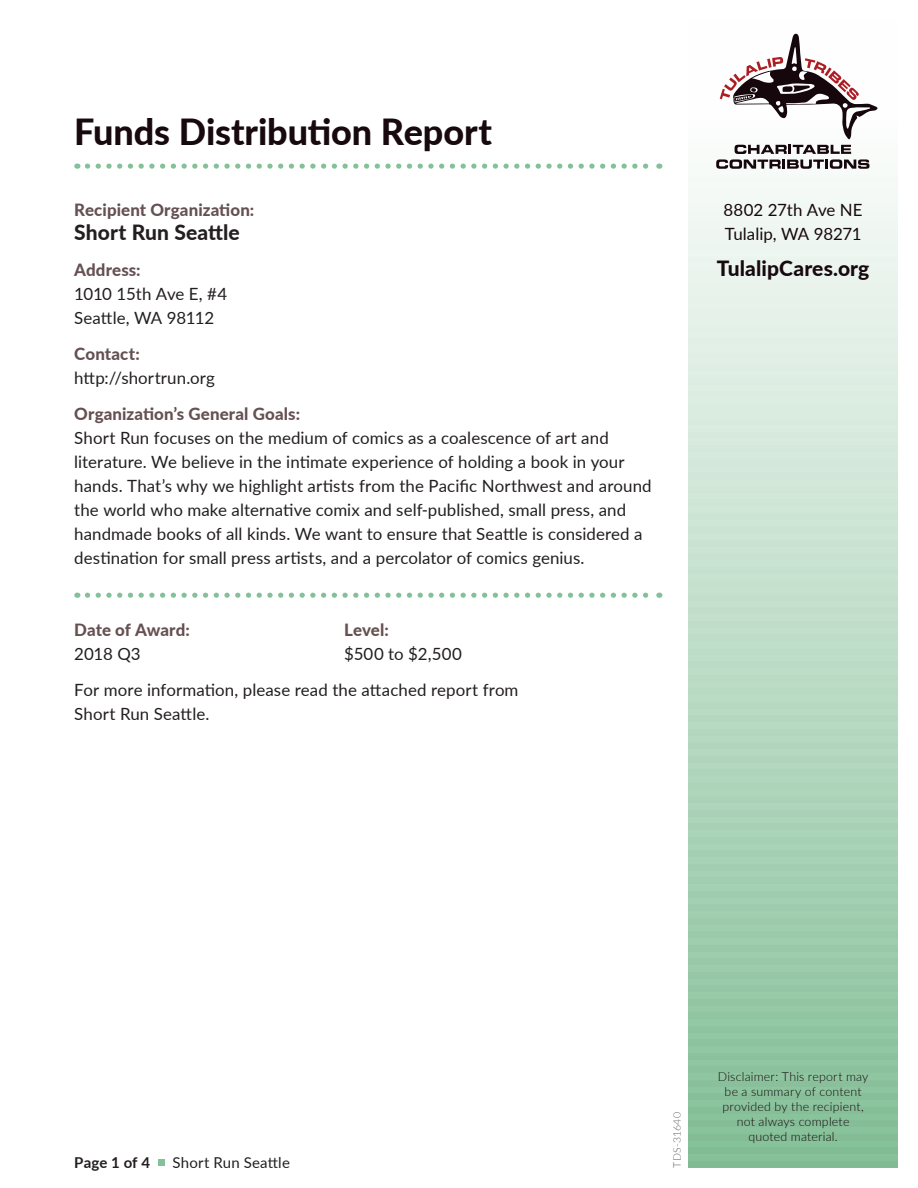
<style>
.page{position:relative;width:918px;height:1188px;background:#fff}
.page>*{position:absolute;margin:0;border:0;box-sizing:border-box;transform-origin:0 0}
.t1{font:800 36px "Lato";letter-spacing:-.005em;color:#17090e}
.t2{font:800 21px "Lato";letter-spacing:.005em;color:#17090e}
.t3{font:800 21px "Lato";letter-spacing:.005em;color:#231f20}
.t4{font:16.8px/24px "Lato";letter-spacing:.005em;color:#231f20}
.t5{font:800 16.8px "Lato";letter-spacing:.005em;color:#655052}
.t6{font:16.8px/24px "Lato";letter-spacing:-.005em;color:#17090e}
.t7{font:15px "Lato";letter-spacing:.01em;color:#231f20}
.t8{font:700 15px "Lato";letter-spacing:.005em;color:#231f20}
.t9{font:300 12.3px/14.9px "Lato";letter-spacing:.015em;color:#17090e;text-align:center}
.t10{font:300 10.5px "Lato";letter-spacing:.02em;color:#636466}
</style>
<div class="page">
<svg style="left:688px;top:144px;width:210px;height:1017px;background:#bdddc8"></svg>
<div style="left:688px;top:135px;width:210px;height:7px;background:#fafcfb"></div>
<div style="left:688px;top:148px;width:210px;height:7px;background:#f9fbf9"></div>
<div style="left:688px;top:162px;width:210px;height:7px;background:#f7fbf8"></div>
<div style="left:688px;top:176px;width:210px;height:6px;background:#f5f9f6"></div>
<div style="left:688px;top:189px;width:210px;height:7px;background:#f4f9f5"></div>
<div style="left:688px;top:202px;width:210px;height:7px;background:#f2f8f4"></div>
<div style="left:688px;top:216px;width:210px;height:7px;background:#f1f7f3"></div>
<div style="left:688px;top:230px;width:210px;height:6px;background:#eff6f1"></div>
<div style="left:688px;top:243px;width:210px;height:7px;background:#edf5f0"></div>
<div style="left:688px;top:256px;width:210px;height:7px;background:#ecf4ee"></div>
<div style="left:688px;top:270px;width:210px;height:7px;background:#eaf4ed"></div>
<div style="left:688px;top:284px;width:210px;height:6px;background:#e8f3eb"></div>
<div style="left:688px;top:297px;width:210px;height:7px;background:#e7f2ea"></div>
<div style="left:688px;top:310px;width:210px;height:7px;background:#e5f1e9"></div>
<div style="left:688px;top:324px;width:210px;height:7px;background:#e4f0e8"></div>
<div style="left:688px;top:338px;width:210px;height:6px;background:#e2efe6"></div>
<div style="left:688px;top:351px;width:210px;height:7px;background:#e0eee5"></div>
<div style="left:688px;top:364px;width:210px;height:7px;background:#dfede3"></div>
<div style="left:688px;top:378px;width:210px;height:7px;background:#ddede2"></div>
<div style="left:688px;top:392px;width:210px;height:6px;background:#dbece0"></div>
<div style="left:688px;top:405px;width:210px;height:7px;background:#daebdf"></div>
<div style="left:688px;top:418px;width:210px;height:7px;background:#d8eade"></div>
<div style="left:688px;top:432px;width:210px;height:7px;background:#d7e9dd"></div>
<div style="left:688px;top:446px;width:210px;height:6px;background:#d5e8db"></div>
<div style="left:688px;top:459px;width:210px;height:7px;background:#d3e7da"></div>
<div style="left:688px;top:472px;width:210px;height:7px;background:#d2e7d8"></div>
<div style="left:688px;top:486px;width:210px;height:7px;background:#d0e6d7"></div>
<div style="left:688px;top:500px;width:210px;height:6px;background:#cee5d5"></div>
<div style="left:688px;top:513px;width:210px;height:7px;background:#cde4d4"></div>
<div style="left:688px;top:526px;width:210px;height:7px;background:#cbe3d3"></div>
<div style="left:688px;top:540px;width:210px;height:7px;background:#cae2d2"></div>
<div style="left:688px;top:554px;width:210px;height:6px;background:#c8e1d0"></div>
<div style="left:688px;top:567px;width:210px;height:7px;background:#c6e0cf"></div>
<div style="left:688px;top:580px;width:210px;height:7px;background:#c5e0cd"></div>
<div style="left:688px;top:594px;width:210px;height:7px;background:#c3dfcc"></div>
<div style="left:688px;top:608px;width:210px;height:6px;background:#c1deca"></div>
<div style="left:688px;top:621px;width:210px;height:7px;background:#c0ddc9"></div>
<div style="left:688px;top:634px;width:210px;height:7px;background:#bfdcc8"></div>
<div style="left:688px;top:648px;width:210px;height:7px;background:#bddcc7"></div>
<div style="left:688px;top:662px;width:210px;height:6px;background:#bbdbc5"></div>
<div style="left:688px;top:675px;width:210px;height:7px;background:#badac4"></div>
<div style="left:688px;top:688px;width:210px;height:7px;background:#b8d9c3"></div>
<div style="left:688px;top:702px;width:210px;height:7px;background:#b7d8c2"></div>
<div style="left:688px;top:716px;width:210px;height:6px;background:#b5d7c0"></div>
<div style="left:688px;top:729px;width:210px;height:7px;background:#b3d6bf"></div>
<div style="left:688px;top:742px;width:210px;height:7px;background:#b2d5bd"></div>
<div style="left:688px;top:756px;width:210px;height:7px;background:#b0d5bc"></div>
<div style="left:688px;top:770px;width:210px;height:6px;background:#afd4bb"></div>
<div style="left:688px;top:783px;width:210px;height:7px;background:#add3b9"></div>
<div style="left:688px;top:796px;width:210px;height:7px;background:#abd2b8"></div>
<div style="left:688px;top:810px;width:210px;height:7px;background:#aad1b7"></div>
<div style="left:688px;top:824px;width:210px;height:6px;background:#a8d0b5"></div>
<div style="left:688px;top:837px;width:210px;height:7px;background:#a6cfb4"></div>
<div style="left:688px;top:850px;width:210px;height:7px;background:#a5cfb2"></div>
<div style="left:688px;top:864px;width:210px;height:7px;background:#a3ceb1"></div>
<div style="left:688px;top:878px;width:210px;height:6px;background:#a2cdb0"></div>
<div style="left:688px;top:891px;width:210px;height:7px;background:#a0ccae"></div>
<div style="left:688px;top:904px;width:210px;height:7px;background:#9ecbad"></div>
<div style="left:688px;top:918px;width:210px;height:7px;background:#9dcaab"></div>
<div style="left:688px;top:932px;width:210px;height:6px;background:#9bc9aa"></div>
<div style="left:688px;top:945px;width:210px;height:7px;background:#99c8a9"></div>
<div style="left:688px;top:958px;width:210px;height:7px;background:#98c8a7"></div>
<div style="left:688px;top:972px;width:210px;height:7px;background:#96c7a6"></div>
<div style="left:688px;top:986px;width:210px;height:6px;background:#95c6a5"></div>
<div style="left:688px;top:999px;width:210px;height:7px;background:#93c5a3"></div>
<div style="left:688px;top:1012px;width:210px;height:7px;background:#91c4a2"></div>
<div style="left:688px;top:1026px;width:210px;height:7px;background:#90c3a0"></div>
<div style="left:688px;top:1040px;width:210px;height:6px;background:#8ec39f"></div>
<div style="left:688px;top:1053px;width:210px;height:7px;background:#8cc19e"></div>
<div style="left:688px;top:1066px;width:210px;height:7px;background:#8bc19c"></div>
<div style="left:688px;top:1080px;width:210px;height:7px;background:#89c09b"></div>
<div style="left:688px;top:1094px;width:210px;height:6px;background:#88bf9a"></div>
<div style="left:688px;top:1107px;width:210px;height:7px;background:#86be98"></div>
<div style="left:688px;top:1120px;width:210px;height:7px;background:#84bd97"></div>
<div style="left:688px;top:1134px;width:210px;height:7px;background:#83bc95"></div>
<div style="left:688px;top:1148px;width:210px;height:6px;background:#81bc94"></div>
<div style="left:688px;top:1161px;width:210px;height:7px;background:#80bb93"></div>
<svg style="left:720px;top:34px;width:158px;height:105px"></svg>
<svg style="left:716px;top:145px;width:154px;height:24px"></svg>
<svg style="left:87px;top:164px;width:573px;height:5px"></svg>
<svg style="left:87px;top:593px;width:573px;height:5px"></svg>
<div style="left:158px;top:1159px;width:7px;height:7px;background:#84c198"></div>
<h1 class="t1" style="left:74px;top:105px;width:419px">Funds Distribution Report</h1>
<p class="t5" style="left:74px;top:197px;width:182px">Recipient Organization:</p>
<p class="t3" style="left:74px;top:217px;width:167px">Short Run Seattle</p>
<p class="t5" style="left:74px;top:257px;width:68px">Address:</p>
<p class="t4" style="left:74px;top:281px;width:154px">1010 15th Ave E, #4<br>Seattle, WA 98112</p>
<p class="t5" style="left:74px;top:341px;width:67px">Contact:</p>
<p class="t4" style="left:74px;top:365px;width:142px">http://shortrun.org</p>
<p class="t5" style="left:74px;top:401px;width:227px">Organization’s General Goals:</p>
<p class="t4" style="left:74px;top:425px;width:579px">Short Run focuses on the medium of comics as a coalescence of art and literature. We believe in the intimate experience of holding a book in your hands. That’s why we highlight artists from the Pacific Northwest and around the world who make alternative comix and self-published, small press, and handmade books of all kinds. We want to ensure that Seattle is considered a destination for small press artists, and a percolator of comics genius.</p>
<p class="t5" style="left:74px;top:617px;width:117px">Date of Award:</p>
<p class="t5" style="left:344px;top:617px;width:46px">Level:</p>
<p class="t4" style="left:74px;top:641px;width:68px">2018 Q3</p>
<p class="t4" style="left:74px;top:635px;width:446px;line-height:36px;text-indent:270px">$500 to $2,500<br>For more information, please read the attached report from</p>
<p class="t4" style="left:74px;top:701px;width:137px">Short Run Seattle.</p>
<p class="t6" style="left:724px;top:197px;width:141px">8802 27th Ave NE<br>Tulalip, WA 98271</p>
<p class="t2" style="left:717px;top:253px;width:154px">TulalipCares.org</p>
<p class="t8" style="left:74px;top:1151px;width:77px">Page 1 of 4</p>
<p class="t7" style="left:173px;top:1152px;width:119px">Short Run Seattle</p>
<p class="t10" style="left:670px;top:1168px;width:57px;rotate:-90deg">TDS-31640</p>
<p class="t9" style="left:718px;top:1069px;width:152px">Disclaimer: This report may be a summary of content provided by the recipient, not always complete quoted material.</p>
</div>
